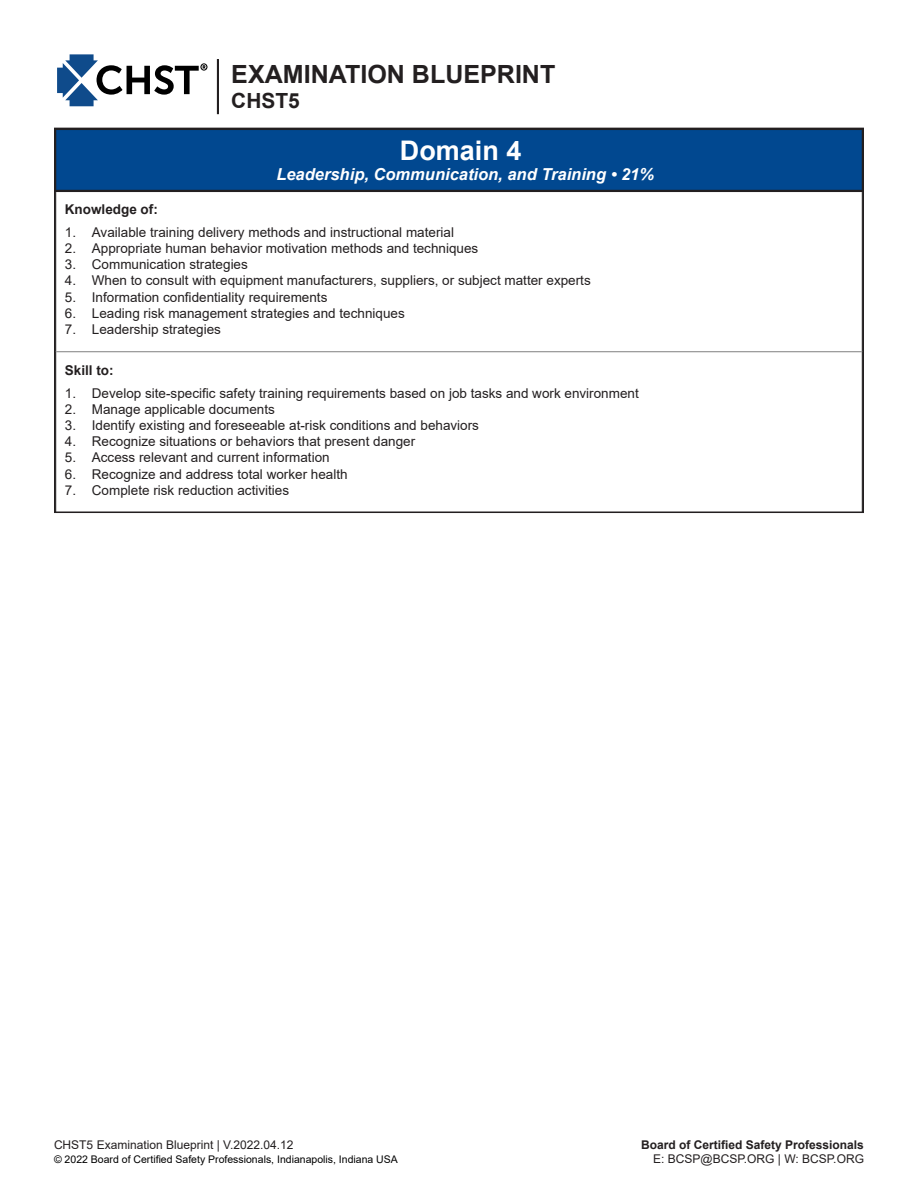
<style>
.page{position:relative;width:918px;height:1188px;background:#fff}
.page>*{position:absolute;margin:0;border:0;box-sizing:border-box;transform-origin:0 0}
.t1{font:700 27px "Arial";color:#fff}
.t2{font:700 25.05px "Arial";color:#231f20}
.t3{font:700 20.85px "Arial";color:#231f20}
.t4{font:italic 700 16.5px "Arial";color:#fff}
.t5{font:13.5px "Arial";color:#231f20}
.t6{font:700 13.5px "Arial";color:#231f20}
.t7{font:12px "Arial";color:#231f20}
.t8{font:700 12px "Arial";color:#231f20}
.t9{font:10.5px "Arial";color:#000}
</style>
<div class="page">
<div style="left:55px;top:129px;width:808px;height:62px;background:#014890"></div>
<hr style="left:54px;top:190px;width:810px;height:2px;background:#231f20">
<hr style="left:56px;top:351px;width:806px;height:1px;background:#7f7f7f">
<svg style="left:57px;top:54px;width:151px;height:52px"></svg>
<hr style="left:217px;top:59px;width:2px;height:55px;background:#231f20">
<div style="left:54px;top:128px;width:810px;height:385px;border:2px solid #231f20"></div>
<p class="t2" style="left:231px;top:57px;width:326px">EXAMINATION BLUEPRINT</p>
<p class="t3" style="left:231px;top:86px;width:70px">CHST5</p>
<p class="t1" style="left:400px;top:131px;width:123px">Domain 4</p>
<p class="t4" style="left:276px;top:163px;width:379px">Leadership, Communication, and Training • 21%</p>
<p class="t6" style="left:65px;top:200px;width:95px">Knowledge of:</p>
<p class="t5" style="left:65px;top:223px;width:391px">1. Available training delivery methods and instructional material</p>
<p class="t5" style="left:65px;top:239px;width:415px">2. Appropriate human behavior motivation methods and techniques</p>
<p class="t5" style="left:65px;top:255px;width:185px">3. Communication strategies</p>
<p class="t5" style="left:65px;top:271px;width:527px">4. When to consult with equipment manufacturers, suppliers, or subject matter experts</p>
<p class="t5" style="left:65px;top:288px;width:264px">5. Information confidentiality requirements</p>
<p class="t5" style="left:65px;top:304px;width:341px">6. Leading risk management strategies and techniques</p>
<p class="t5" style="left:65px;top:320px;width:158px">7. Leadership strategies</p>
<p class="t6" style="left:65px;top:361px;width:50px">Skill to:</p>
<p class="t5" style="left:65px;top:384px;width:575px">1. Develop site-specific safety training requirements based on job tasks and work environment</p>
<p class="t5" style="left:65px;top:400px;width:212px">2. Manage applicable documents</p>
<p class="t5" style="left:65px;top:416px;width:416px">3. Identify existing and foreseeable at-risk conditions and behaviors</p>
<p class="t5" style="left:65px;top:432px;width:352px">4. Recognize situations or behaviors that present danger</p>
<p class="t5" style="left:65px;top:448px;width:266px">5. Access relevant and current information</p>
<p class="t5" style="left:65px;top:465px;width:284px">6. Recognize and address total worker health</p>
<p class="t5" style="left:65px;top:481px;width:226px">7. Complete risk reduction activities</p>
<p class="t7" style="left:54px;top:1137px;width:241px">CHST5 Examination Blueprint | V.2022.04.12</p>
<p class="t9" style="left:54px;top:1153px;width:345px">© 2022 Board of Certified Safety Professionals, Indianapolis, Indiana USA</p>
<p class="t8" style="left:641px;top:1136px;width:224px">Board of Certified Safety Professionals</p>
<p class="t7" style="left:653px;top:1151px;width:212px">E: BCSP@BCSP.ORG | W: BCSP.ORG</p>
</div>
